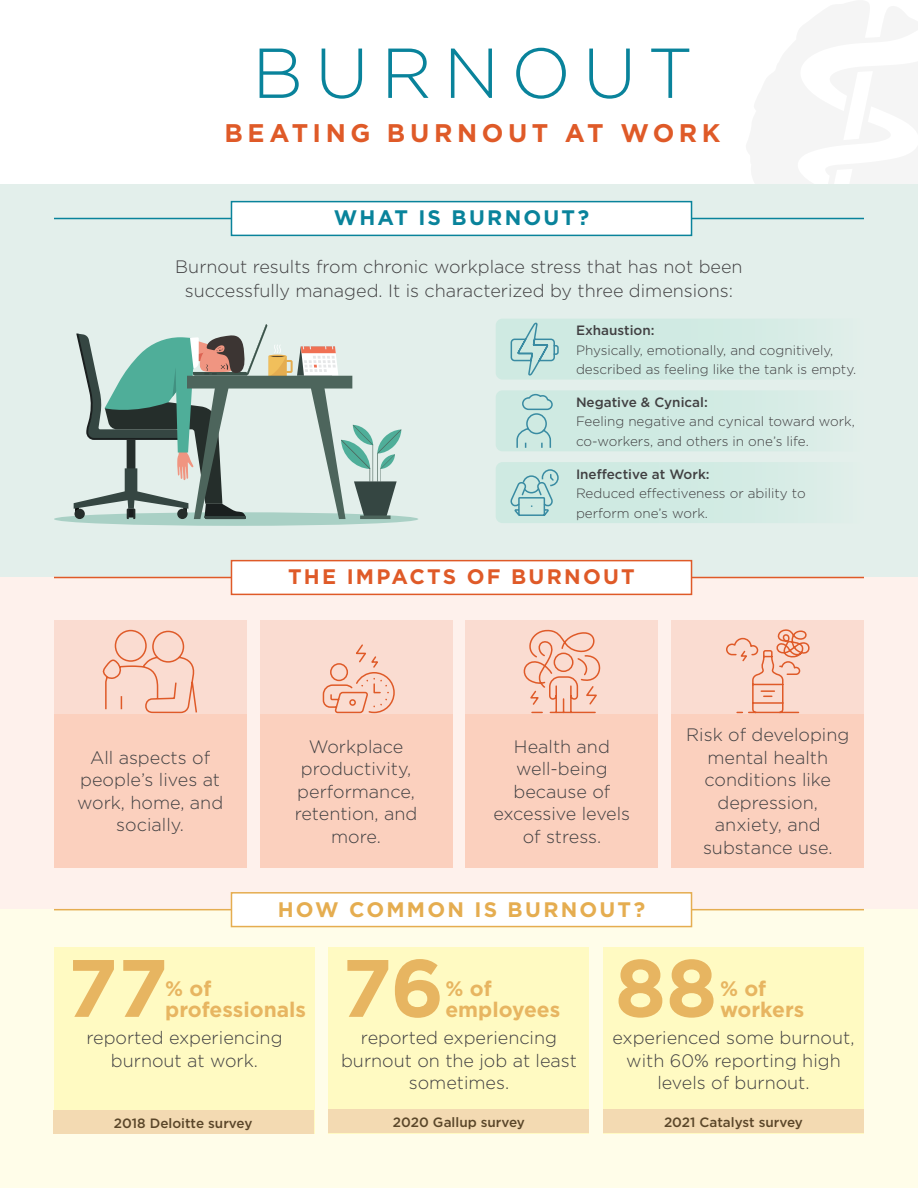
<style>
.page{position:relative;width:918px;height:1188px;background:#fff}
.page>*{position:absolute;margin:0;border:0;box-sizing:border-box;transform-origin:0 0}
.Basic_Body{font:700 81.15px "Gotham";color:#e7b561}
.t1{font:300 70.5px "Gotham";letter-spacing:.165em;color:#09839b}
.t2{font:700 25.5px "Gotham";letter-spacing:.18em;color:#df5a28}
.Basic_Body-2{font:700 21px/21px "Gotham";color:#e7b561}
.Section_Titles{font:700 21px "Gotham";letter-spacing:.105em;color:#df5a28}
.Section_Titles-2{font:700 21px "Gotham";letter-spacing:.105em;color:#e5ad50}
.Section_Titles-3{font:700 21px "Gotham";letter-spacing:.105em;color:#09839b}
.Basic_Body-3{font:300 18px/22.5px "Gotham";color:#414042;text-align:center}
.Basic_Body-4{font:300 13.5px/19.5px "Gotham";color:#414042}
.Basic_Body-5{font:500 13.5px "Gotham";color:#5a4629}
.s1{font-weight:500}
</style>
<div class="page">
<div style="left:0;top:184px;width:918px;height:394px;background:#e3efeb"></div>
<div style="left:0;top:578px;width:918px;height:332px;background:#fef1ec"></div>
<div style="left:0;top:910px;width:918px;height:278px;background:#fffde9"></div>
<div style="left:54px;top:512px;width:364px;height:14px;background:#a9d0c5;border-radius:50%"></div>
<svg style="left:74px;top:324px;width:327px;height:195px"></svg>
<div style="left:187px;top:376px;width:165px;height:13px;background:#4d655c"></div>
<hr style="left:54px;top:218px;width:810px;height:1px;background:#09839b">
<div style="left:231px;top:202px;width:461px;height:33px;background:#fff"></div>
<div style="left:231px;top:201px;width:461px;height:35px;border:2px solid #09839b"></div>
<hr style="left:54px;top:577px;width:810px;height:1px;background:#df5a28">
<div style="left:231px;top:561px;width:461px;height:33px;background:#fff"></div>
<div style="left:231px;top:560px;width:461px;height:35px;border:2px solid #df5a28"></div>
<div style="left:496px;top:462px;width:298px;height:61px;background:#cfeae2"></div>
<div style="left:496px;top:390px;width:298px;height:61px;background:#cfeae2"></div>
<div style="left:496px;top:319px;width:298px;height:61px;background:#cfeae2"></div>
<hr style="left:54px;top:909px;width:810px;height:1px;background:#e5ad50">
<div style="left:231px;top:893px;width:461px;height:34px;background:#fff"></div>
<div style="left:231px;top:892px;width:461px;height:35px;border:2px solid #e5ad50"></div>
<div style="left:260px;top:714px;width:192px;height:153px;background:#fbd0be"></div>
<div style="left:466px;top:714px;width:192px;height:153px;background:#fbd0be"></div>
<div style="left:672px;top:714px;width:192px;height:153px;background:#fbd0be"></div>
<div style="left:54px;top:714px;width:192px;height:153px;background:#fbd0be"></div>
<div style="left:54px;top:620px;width:192px;height:94px;background:#fadcd1"></div>
<div style="left:260px;top:620px;width:192px;height:94px;background:#fadcd1"></div>
<div style="left:466px;top:620px;width:192px;height:94px;background:#fadcd1"></div>
<div style="left:672px;top:620px;width:192px;height:94px;background:#fadcd1"></div>
<svg style="left:523px;top:629px;width:78px;height:85px"></svg>
<svg style="left:726px;top:629px;width:84px;height:85px"></svg>
<svg style="left:322px;top:644px;width:73px;height:70px"></svg>
<svg style="left:102px;top:629px;width:95px;height:85px"></svg>
<div style="left:54px;top:947px;width:261px;height:187px;background:#fffac2"></div>
<div style="left:53px;top:1110px;width:261px;height:24px;background:#f3dab2"></div>
<div style="left:328px;top:947px;width:262px;height:187px;background:#fffac2"></div>
<div style="left:603px;top:947px;width:261px;height:187px;background:#fffac2"></div>
<div style="left:328px;top:1109px;width:262px;height:24px;background:#f3dab2"></div>
<div style="left:603px;top:1109px;width:261px;height:24px;background:#f3dab2"></div>
<p class="t1" style="left:252px;top:28px;width:442px">BURNOUT</p>
<p class="t2" style="left:224px;top:116px;width:498px">BEATING BURNOUT AT WORK</p>
<p class="Section_Titles-3" style="left:334px;top:204px;width:257px">WHAT IS BURNOUT?</p>
<p class="Basic_Body-3" style="left:175px;top:254px;width:569px;line-height:24px">Burnout results from chronic workplace stress that has not been successfully managed. It is characterized by three dimensions:</p>
<p class="Basic_Body-4" style="left:576px;top:320px;width:282px"><span class="s1">Exhaustion:<br></span>Physically, emotionally, and cognitively, described as feeling like the tank is empty.</p>
<p class="Basic_Body-4" style="left:576px;top:392px;width:280px"><span class="s1">Negative &amp; Cynical:<br></span>Feeling negative and cynical toward work, co-workers, and others in one’s life.</p>
<p class="Basic_Body-4" style="left:576px;top:464px;width:231px"><span class="s1">Ineffective at Work:<br></span>Reduced effectiveness or ability to perform one’s work.</p>
<p class="Basic_Body-3" style="left:77px;top:746px;width:148px">All aspects of people’s lives at work, home, and socially.</p>
<p class="Section_Titles" style="left:288px;top:563px;width:348px">THE IMPACTS OF BURNOUT</p>
<p class="Basic_Body-3" style="left:295px;top:735px;width:124px">Workplace productivity, performance, retention, and more.</p>
<p class="Basic_Body-3" style="left:494px;top:735px;width:138px">Health and well-being because of excessive levels of stress.</p>
<p class="Basic_Body-3" style="left:686px;top:723px;width:165px">Risk of developing mental health conditions like depression, anxiety, and substance use.</p>
<p class="Section_Titles-2" style="left:278px;top:895px;width:369px">HOW COMMON IS BURNOUT?</p>
<p class="Basic_Body" style="left:342px;top:934px;width:104px">76</p>
<p class="Basic_Body" style="left:615px;top:934px;width:104px">88</p>
<p class="Basic_Body" style="left:68px;top:934px;width:102px">77</p>
<p class="Basic_Body-2" style="left:165px;top:978px;width:142px">% of professionals</p>
<p class="Basic_Body-2" style="left:445px;top:978px;width:116px">% of employees</p>
<p class="Basic_Body-2" style="left:720px;top:978px;width:48px">% of</p>
<p class="Basic_Body-2" style="left:720px;top:999px;width:86px">workers</p>
<p class="Basic_Body-3" style="left:86px;top:1026px;width:198px">reported experiencing burnout at work.</p>
<p class="Basic_Body-5" style="left:114px;top:1114px;width:140px">2018 Deloitte survey</p>
<p class="Basic_Body-3" style="left:341px;top:1026px;width:237px">reported experiencing burnout on the job at least sometimes.</p>
<p class="Basic_Body-3" style="left:612px;top:1026px;width:244px">experienced some burnout, with 60% reporting high levels of burnout.</p>
<p class="Basic_Body-5" style="left:393px;top:1113px;width:134px">2020 Gallup survey</p>
<p class="Basic_Body-5" style="left:664px;top:1113px;width:140px">2021 Catalyst survey</p>
</div>
